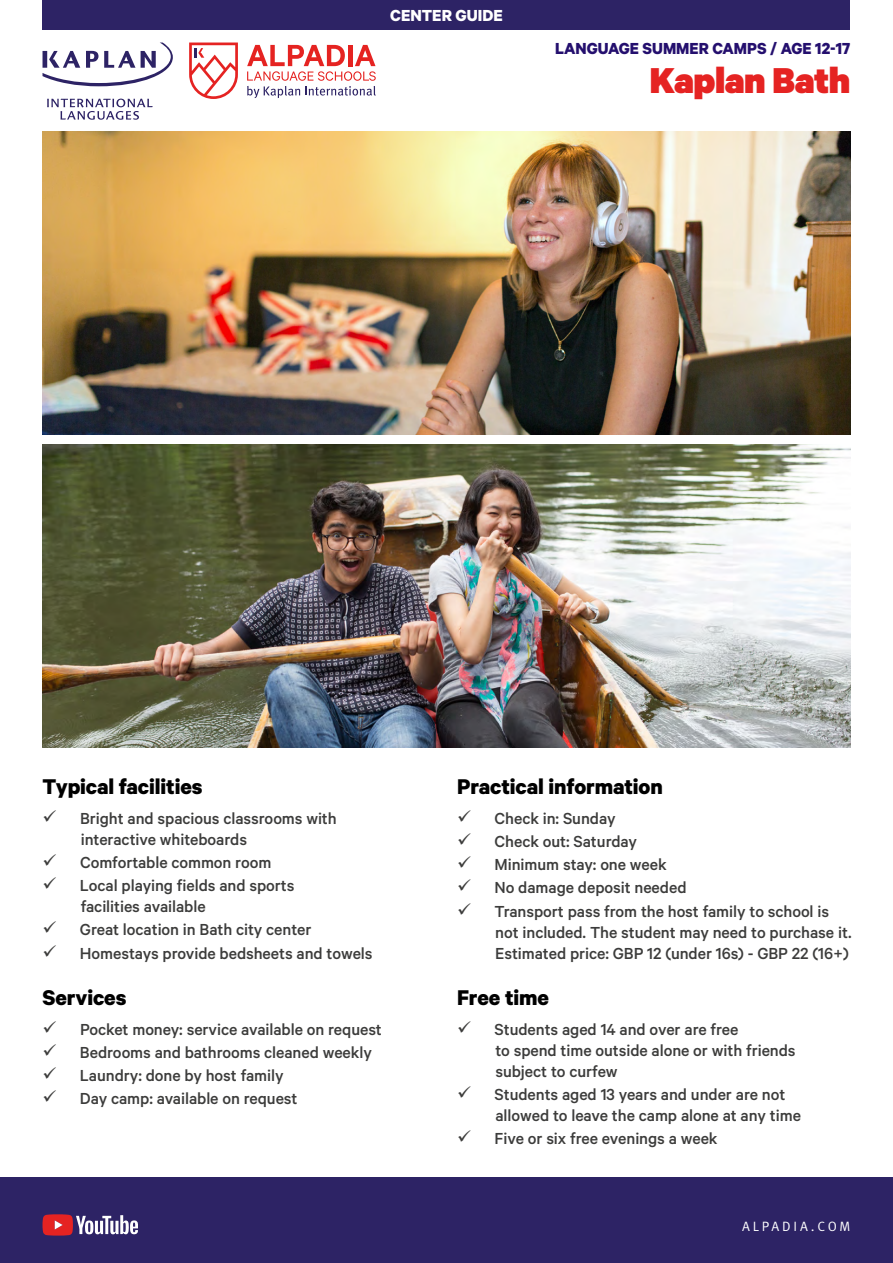
<style>
.page{position:relative;width:893px;height:1263px;background:#fff}
.page>*{position:absolute;margin:0;border:0;box-sizing:border-box;transform-origin:0 0}
.t1{font:900 40.5px "Calibre";letter-spacing:-.01em;color:#e52322}
.t2{font:700 24px "Calibre";letter-spacing:-.005em;color:#000}
.t3{font:500 18px/23.1px "Calibre";letter-spacing:-.005em;color:#3c3c3b}
.t4{font:700 18px "Calibre";color:#240f6e}
.t5{font:700 18px "Calibre";color:#fff}
.t6{font:13.5px "Meta Pro Norm";letter-spacing:.21em;color:#fff}
</style>
<div class="page">
<img style="left:43px;top:132px;width:807px;height:302px">
<img style="left:43px;top:445px;width:807px;height:302px">
<svg style="left:43px;top:43px;width:130px;height:43px"></svg>
<svg style="left:47px;top:99px;width:106px;height:21px"></svg>
<div style="left:43px;top:0;width:807px;height:30px;background:#2d2365"></div>
<div style="left:0;top:1178px;width:893px;height:85px;background:#2d2365"></div>
<svg style="left:43px;top:1214px;width:95px;height:21px"></svg>
<svg style="left:189px;top:43px;width:49px;height:56px"></svg>
<svg style="left:247px;top:45px;width:129px;height:53px"></svg>
<p class="t5" style="left:390px;top:4px;width:114px">CENTER GUIDE</p>
<p class="t4" style="left:555px;top:38px;width:297px">LANGUAGE SUMMER CAMPS / AGE 12-17</p>
<h1 class="t1" style="left:650px;top:55px;width:202px">Kaplan Bath</h1>
<h2 class="t2" style="left:43px;top:772px;width:162px">Typical facilities</h2>
<p class="t3" style="left:80px;top:807px;width:258px;line-height:21px">Bright and spacious classrooms with interactive whiteboards</p>
<p class="t3" style="left:80px;top:850px;width:216px">Comfortable common room<br>Local playing fields and sports</p>
<p class="t3" style="left:80px;top:895px;width:294px">facilities available<br>Great location in Bath city center<br>Homestays provide bedsheets and towels</p>
<h2 class="t2" style="left:43px;top:983px;width:85px">Services</h2>
<p class="t3" style="left:80px;top:1017px;width:304px">Pocket money: service available on request Bedrooms and bathrooms cleaned weekly Laundry: done by host family<br>Day camp: available on request</p>
<h2 class="t2" style="left:457px;top:772px;width:207px">Practical information</h2>
<p class="t3" style="left:495px;top:806px;width:336px">Check in: Sunday<br>Check out: Saturday<br>Minimum stay: one week<br>No damage deposit needed<br>Transport pass from the host family to school is</p>
<p class="t3" style="left:495px;top:921px;width:358px;line-height:21px">not included. The student may need to purchase it.<br>Estimated price: GBP 12 (under 16s) - GBP 22 (16+)</p>
<h2 class="t2" style="left:457px;top:983px;width:93px">Free time</h2>
<p class="t3" style="left:495px;top:1018px;width:302px;line-height:21px">Students aged 14 and over are free<br>to spend time outside alone or with friends subject to curfew</p>
<p class="t3" style="left:495px;top:1083px;width:308px;line-height:21px">Students aged 13 years and under are not allowed to leave the camp alone at any time</p>
<p class="t3" style="left:495px;top:1126px;width:225px">Five or six free evenings a week</p>
<p class="t6" style="left:742px;top:1216px;width:110px">ALPADIA.COM</p>
</div>
